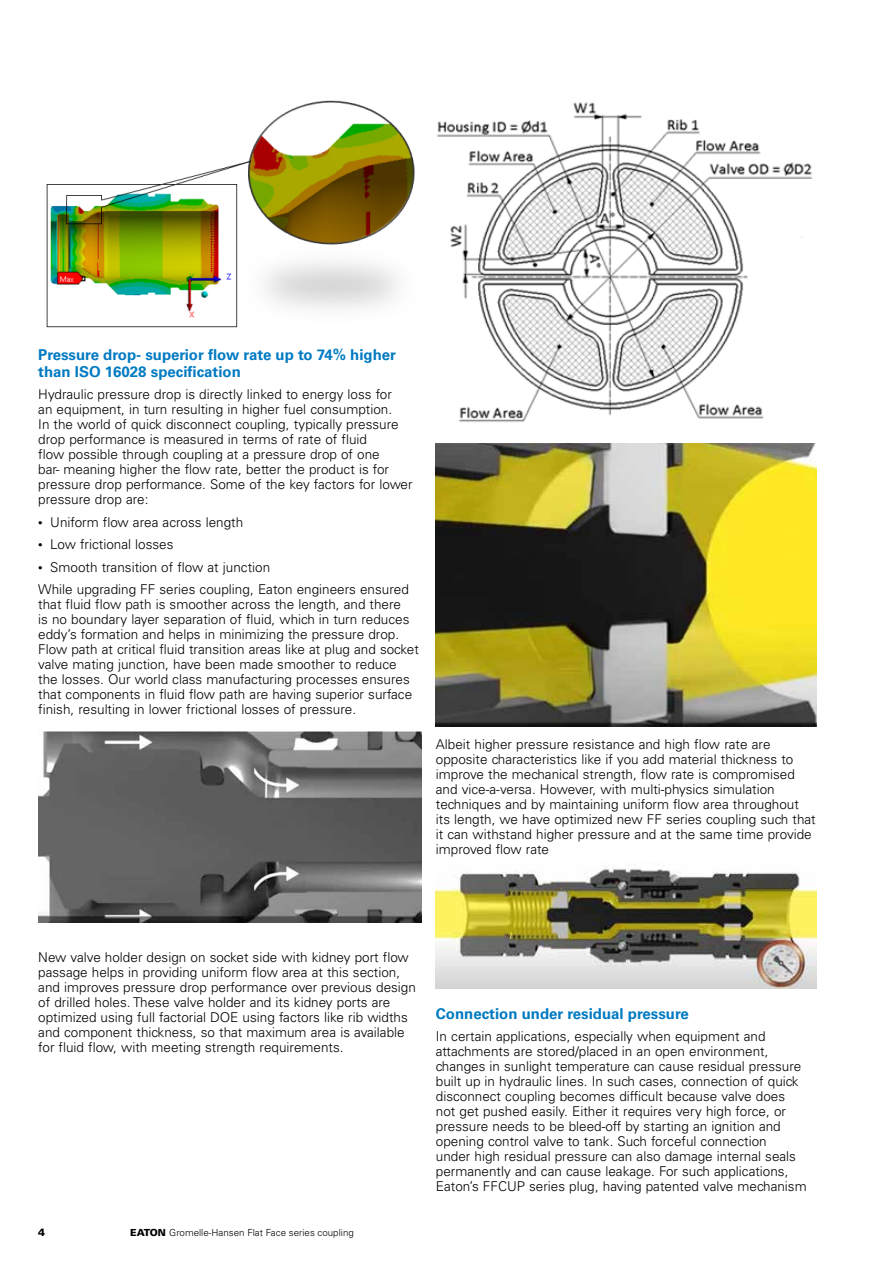
<style>
.page{position:relative;width:893px;height:1263px;background:#fff}
.page>*{position:absolute;margin:0;border:0;box-sizing:border-box;transform-origin:0 0}
.t1{font:700 15px/16.5px "Univers LT Std";color:#007ac2}
.t2{font:300 13.5px/15px "Univers LT Std";color:#000}
.t3{font:900 10.5px "Univers LT Std";color:#000}
.t4{font:300 9.75px "Univers LT Std";color:#000}
.s1{font-size:9px}
.s2{font-weight:900}
</style>
<div class="page">
<img style="left:46px;top:100px;width:369px;height:228px">
<img style="left:38px;top:732px;width:383px;height:191px">
<img style="left:437px;top:102px;width:376px;height:320px">
<img style="left:436px;top:444px;width:380px;height:282px">
<img style="left:436px;top:863px;width:380px;height:126px">
<p class="t1" style="left:38px;top:347px;width:359px">Pressure drop- superior flow rate up to 74% higher than ISO 16028 specification</p>
<p class="t2" style="left:38px;top:387px;width:376px">Hydraulic pressure drop is directly linked to energy loss for<br>an equipment, in turn resulting in higher fuel consumption.<br>In the world of quick disconnect coupling, typically pressure drop performance is measured in terms of rate of fluid<br>flow possible through coupling at a pressure drop of one<br>bar- meaning higher the flow rate, better the product is for pressure drop performance. Some of the key factors for lower pressure drop are:</p>
<p class="t2" style="left:38px;top:514px;width:206px"><span class="s1">•</span> Uniform flow area across length</p>
<p class="t2" style="left:38px;top:537px;width:137px"><span class="s1">•</span> Low frictional losses</p>
<p class="t2" style="left:38px;top:556px;width:372px;line-height:22.5px"><span class="s1">•</span> Smooth transition of flow at junction<br>While upgrading FF series coupling, Eaton engineers ensured</p>
<p class="t2" style="left:38px;top:597px;width:382px">that fluid flow path is smoother across the length, and there<br>is no boundary layer separation of fluid, which in turn reduces eddy’s formation and helps in minimizing the pressure drop.<br>Flow path at critical fluid transition areas like at plug and socket valve mating junction, have been made smoother to reduce the losses. Our world class manufacturing processes ensures that components in fluid flow path are having superior surface finish, resulting in lower frictional losses of pressure.</p>
<p class="t2" style="left:436px;top:736px;width:381px">Albeit higher pressure resistance and high flow rate are opposite characteristics like if you add material thickness to improve the mechanical strength, flow rate is compromised and vice-a-versa. However, with multi-physics simulation techniques and by maintaining uniform flow area throughout its length, we have optimized new FF series coupling such that it can withstand higher pressure and at the same time provide improved flow rate</p>
<p class="t2" style="left:38px;top:949px;width:379px">New valve holder design on socket side with kidney port flow passage helps in providing uniform flow area at this section, and improves pressure drop performance over previous design of drilled holes. These valve holder and its kidney ports are optimized using full factorial DOE using factors like rib widths and component thickness, so that maximum area is available for fluid flow, with meeting strength requirements.</p>
<p class="t3" style="left:38px;top:1225px;width:9px">4</p>
<p class="t4" style="left:130px;top:1227px;width:225px"><span class="s2">EATON</span> Gromelle-Hansen Flat Face series coupling</p>
<p class="t1" style="left:436px;top:1005px;width:254px">Connection under residual pressure</p>
<p class="t2" style="left:436px;top:1029px;width:372px">In certain applications, especially when equipment and attachments are stored/placed in an open environment, changes in sunlight temperature can cause residual pressure built up in hydraulic lines. In such cases, connection of quick disconnect coupling becomes difficult because valve does not get pushed easily. Either it requires very high force, or pressure needs to be bleed-off by starting an ignition and opening control valve to tank. Such forceful connection<br>under high residual pressure can also damage internal seals permanently and can cause leakage. For such applications, Eaton’s FFCUP series plug, having patented valve mechanism</p>
</div>
